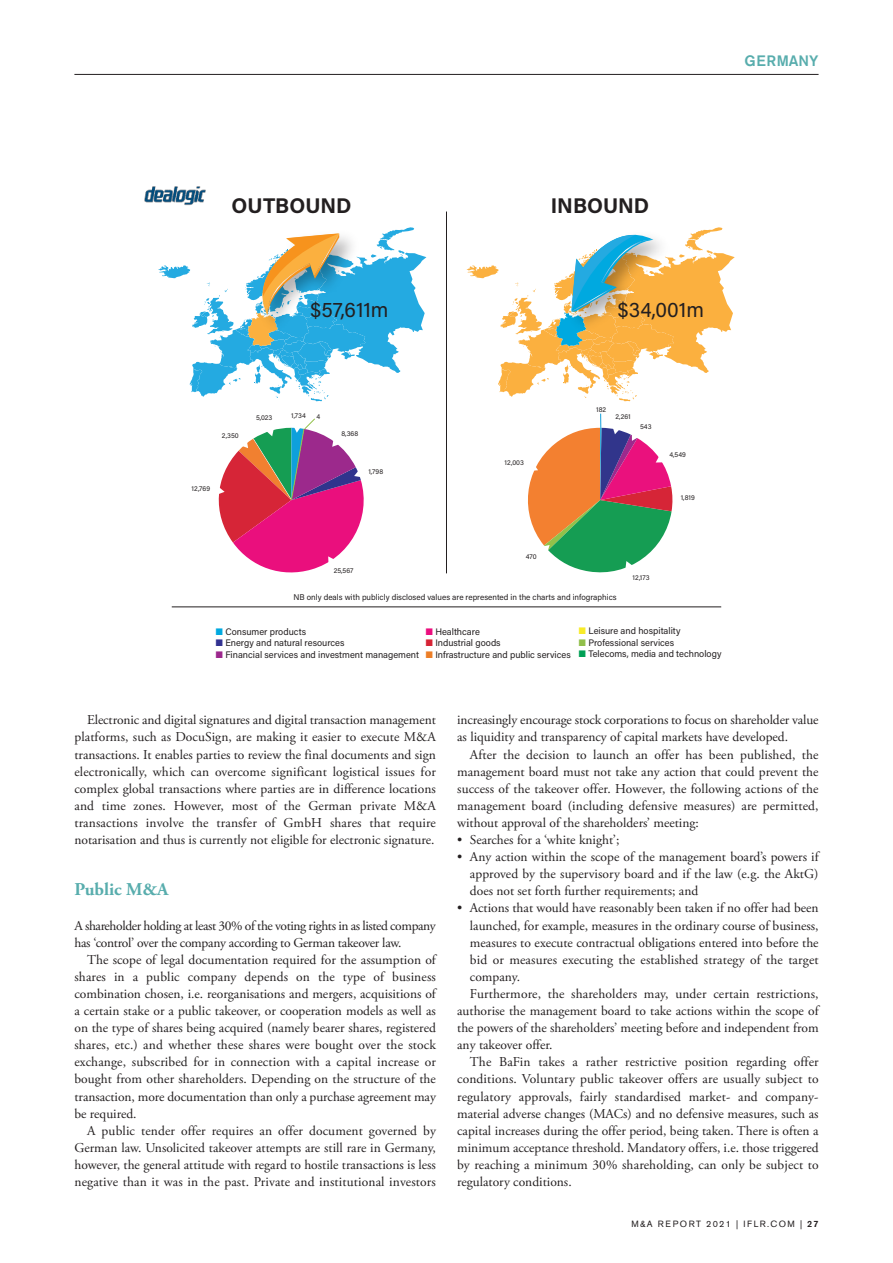
<style>
.page{position:relative;width:893px;height:1263px;background:#fff}
.page>*{position:absolute;margin:0;border:0;box-sizing:border-box;transform-origin:0 0}
.t1{font:21.3px "Acumin Pro";color:#231f20}
.t2{font:700 21.3px "Acumin Pro";color:#231f20}
.t3{font:700 18px "Adobe Garamond Pro";color:#58adad}
.t4{font:500 15px "Akzidenz Grotesk BE";letter-spacing:.02em;color:#58adad}
.t5{font:13.5px/17.1px "Adobe Garamond Pro";color:#231f20;text-align:justify}
.t6{font:13.5px/17.1px "Adobe Garamond Pro";letter-spacing:-.03em;color:#231f20}
.t7{font:9.45px "Acumin Pro";color:#231f20}
.t8{font:9px "Akzidenz Grotesk BE";letter-spacing:.17em;color:#231f20}
.t9{font:8.25px "Acumin Pro";color:#231f20}
.t10{font:7.05px "Acumin Pro";letter-spacing:.005em;color:#231f20}
.s1{color:#00a9e0}
.s2{color:#323291}
.s3{color:#9c288d}
.s4{color:#eb0e7e}
.s5{color:#d62335}
.s6{color:#ec7e27}
.s7{color:#f8eb28}
.s8{color:#91bf4a}
.s9{color:#00a055}
.s10{font-weight:500}
</style>
<div class="page">
<hr style="left:74px;top:74px;width:745px;height:1px;background:#231f20">
<svg style="left:158px;top:227px;width:268px;height:174px"></svg>
<svg style="left:467px;top:227px;width:268px;height:174px"></svg>
<svg style="left:218px;top:418px;width:146px;height:155px"></svg>
<svg style="left:528px;top:414px;width:145px;height:159px"></svg>
<img style="left:144px;top:186px;width:62px;height:19px">
<p class="t4" style="left:744px;top:55px;width:76px">GERMANY</p>
<h1 class="t2" style="left:232px;top:198px;width:121px">OUTBOUND</h1>
<h1 class="t2" style="left:551px;top:198px;width:100px">INBOUND</h1>
<h1 class="t1" style="left:310px;top:302px;width:80px">$57,611m</h1>
<h1 class="t1" style="left:618px;top:302px;width:88px">$34,001m</h1>
<p class="t10" style="left:222px;top:433px;width:18px">2,350</p>
<p class="t10" style="left:256px;top:415px;width:18px">5,023</p>
<p class="t10" style="left:192px;top:485px;width:20px">12,769</p>
<p class="t10" style="left:291px;top:413px;width:16px">1,734</p>
<p class="t10" style="left:317px;top:414px;width:5px">4</p>
<p class="t10" style="left:341px;top:431px;width:18px">8,368</p>
<p class="t10" style="left:369px;top:468px;width:16px">1,798</p>
<p class="t10" style="left:505px;top:459px;width:21px">12,003</p>
<p class="t10" style="left:596px;top:407px;width:12px">182</p>
<p class="t10" style="left:615px;top:414px;width:17px">2,261</p>
<p class="t10" style="left:640px;top:424px;width:13px">543</p>
<p class="t10" style="left:669px;top:452px;width:18px">4,549</p>
<p class="t10" style="left:681px;top:495px;width:15px">1,819</p>
<p class="t10" style="left:334px;top:568px;width:21px">25,567</p>
<p class="t10" style="left:526px;top:554px;width:13px">470</p>
<p class="t9" style="left:293px;top:594px;width:325px">NB only deals with publicly disclosed values are represented in the charts and infographics</p>
<p class="t10" style="left:633px;top:575px;width:19px">12,173</p>
<p class="t7" style="left:216px;top:628px;width:92px"><span class="s1">■</span> Consumer products</p>
<p class="t7" style="left:216px;top:639px;width:130px"><span class="s2">■</span> Energy and natural resources</p>
<p class="t7" style="left:216px;top:651px;width:205px"><span class="s3">■</span> Financial services and investment management</p>
<p class="t7" style="left:426px;top:628px;width:56px"><span class="s4">■</span> Healthcare</p>
<p class="t7" style="left:426px;top:639px;width:76px"><span class="s5">■</span> Industrial goods</p>
<p class="t7" style="left:426px;top:651px;width:147px"><span class="s6">■</span> Infrastructure and public services</p>
<p class="t7" style="left:579px;top:627px;width:103px"><span class="s7">■</span> Leisure and hospitality</p>
<p class="t7" style="left:579px;top:639px;width:97px"><span class="s8">■</span> Professional services</p>
<p class="t7" style="left:579px;top:650px;width:144px"><span class="s9">■</span> Telecoms, media and technology</p>
<p class="t5" style="left:74px;top:713px;width:363px;text-indent:13px">Electronic and digital signatures and digital transaction management platforms, such as DocuSign, are making it easier to execute M&amp;A transactions. It enables parties to review the final documents and sign electronically, which can overcome significant logistical issues for complex global transactions where parties are in difference locations and time zones. However, most of the German private M&amp;A transactions involve the transfer of GmbH shares that require notarisation and thus is currently not eligible for electronic signature.</p>
<h2 class="t3" style="left:74px;top:882px;width:96px">Public M&amp;A</h2>
<p class="t6" style="left:74px;top:918px;width:363px">A shareholder holding at least 30% of the voting rights in as listed company has ‘control’ over the company according to German takeover law.</p>
<p class="t5" style="left:74px;top:952px;width:363px;text-indent:13px">The scope of legal documentation required for the assumption of shares in a public company depends on the type of business combination chosen, i.e. reorganisations and mergers, acquisitions of a certain stake or a public takeover, or cooperation models as well as on the type of shares being acquired (namely bearer shares, registered shares, etc.) and whether these shares were bought over the stock exchange, subscribed for in connection with a capital increase or bought from other shareholders. Depending on the structure of the transaction, more documentation than only a purchase agreement may be required.</p>
<p class="t5" style="left:74px;top:1123px;width:363px;text-indent:13px">A public tender offer requires an offer document governed by German law. Unsolicited takeover attempts are still rare in Germany, however, the general attitude with regard to hostile transactions is less negative than it was in the past. Private and institutional investors</p>
<p class="t5" style="left:457px;top:713px;width:363px">increasingly encourage stock corporations to focus on shareholder value as liquidity and transparency of capital markets have developed.</p>
<p class="t5" style="left:457px;top:747px;width:363px;text-indent:13px">After the decision to launch an offer has been published, the management board must not take any action that could prevent the success of the takeover offer. However, the following actions of the management board (including defensive measures) are permitted, without approval of the shareholders’ meeting:</p>
<p class="t5" style="left:457px;top:832px;width:164px">• Searches for a ‘white knight’;</p>
<p class="t5" style="left:470px;top:849px;width:350px;text-indent:-13px">• Any action within the scope of the management board’s powers if approved by the supervisory board and if the law (e.g. the AktG) does not set forth further requirements; and</p>
<p class="t5" style="left:457px;top:901px;width:363px">• Actions that would have reasonably been taken if no offer had been</p>
<p class="t5" style="left:470px;top:918px;width:350px">launched, for example, measures in the ordinary course of business,</p>
<p class="t5" style="left:470px;top:935px;width:350px">measures to execute contractual obligations entered into before the</p>
<p class="t5" style="left:470px;top:952px;width:350px">bid or measures executing the established strategy of the target</p>
<p class="t5" style="left:470px;top:969px;width:52px">company.</p>
<p class="t5" style="left:470px;top:986px;width:350px">Furthermore, the shareholders may, under certain restrictions,</p>
<p class="t5" style="left:457px;top:1003px;width:363px">authorise the management board to take actions within the scope of</p>
<p class="t5" style="left:457px;top:1020px;width:363px">the powers of the shareholders’ meeting before and independent from</p>
<p class="t5" style="left:457px;top:1037px;width:97px">any takeover offer.</p>
<p class="t5" style="left:470px;top:1055px;width:350px">The BaFin takes a rather restrictive position regarding offer</p>
<p class="t5" style="left:457px;top:1072px;width:363px">conditions. Voluntary public takeover offers are usually subject to</p>
<p class="t5" style="left:457px;top:1089px;width:363px">regulatory approvals, fairly standardised market- and company-</p>
<p class="t5" style="left:457px;top:1106px;width:363px">material adverse changes (MACs) and no defensive measures, such as</p>
<p class="t5" style="left:457px;top:1123px;width:363px">capital increases during the offer period, being taken. There is often a</p>
<p class="t5" style="left:457px;top:1140px;width:363px">minimum acceptance threshold. Mandatory offers, i.e. those triggered</p>
<p class="t5" style="left:457px;top:1157px;width:363px">by reaching a minimum 30% shareholding, can only be subject to</p>
<p class="t5" style="left:457px;top:1174px;width:116px">regulatory conditions.</p>
<p class="t8" style="left:631px;top:1220px;width:189px">M&amp;A REPORT 2021 | IFLR.COM | <span class="s10">27</span></p>
</div>
